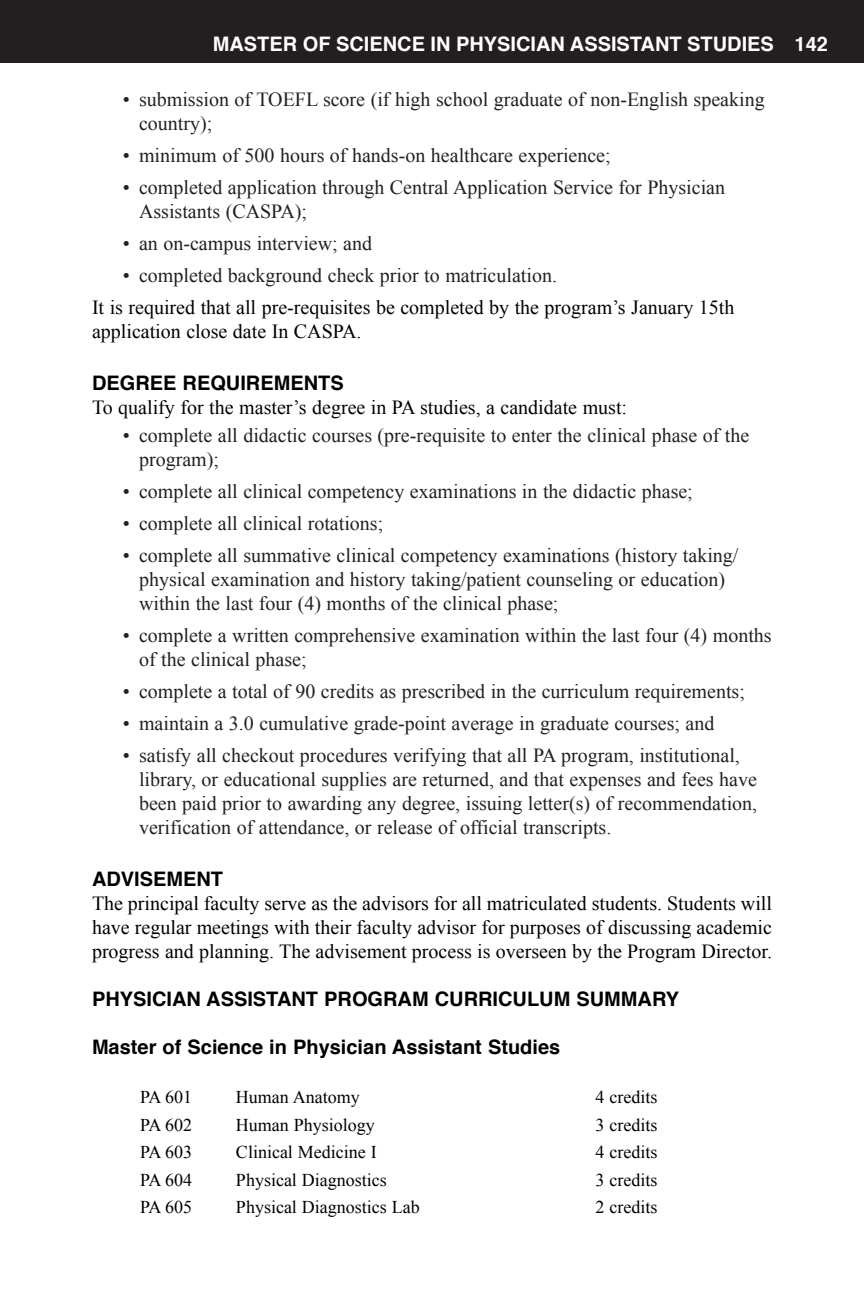
<style>
.page{position:relative;width:864px;height:1296px;background:#fff}
.page>*{position:absolute;margin:0;border:0;box-sizing:border-box;transform-origin:0 0}
.t1{font:20px/24px "Times New Roman";color:#231f20}
.t2{font:20px/24px "Times New Roman";color:#000}
.t3{font:700 20px "Helvetica";color:#000}
.t4{font:700 20px "Helvetica";color:#fff}
.t5{font:18px "Times New Roman";color:#000}
</style>
<div class="page">
<div style="left:0;top:0;width:864px;height:63px;background:#231f20"></div>
<p class="t4" style="left:213px;top:28px;width:617px">MASTER OF SCIENCE IN PHYSICIAN ASSISTANT STUDIES 142</p>
<p class="t1" style="left:139px;top:87px;width:627px;text-indent:-16px">• submission of TOEFL score (if high school graduate of non-English speaking country);</p>
<p class="t1" style="left:123px;top:143px;width:489px">• minimum of 500 hours of hands-on healthcare experience;</p>
<p class="t1" style="left:139px;top:175px;width:588px;text-indent:-16px">• completed application through Central Application Service for Physician<br>Assistants (CASPA);</p>
<p class="t1" style="left:123px;top:231px;width:251px">• an on-campus interview; and</p>
<p class="t1" style="left:123px;top:263px;width:436px">• completed background check prior to matriculation.</p>
<p class="t2" style="left:92px;top:295px;width:644px">It is required that all pre-requisites be completed by the program’s January 15th application close date In CASPA.</p>
<p class="t3" style="left:92px;top:367px;width:253px">DEGREE REQUIREMENTS</p>
<p class="t2" style="left:92px;top:395px;width:537px">To qualify for the master’s degree in PA studies, a candidate must:</p>
<p class="t1" style="left:139px;top:423px;width:612px;text-indent:-16px">• complete all didactic courses (pre-requisite to enter the clinical phase of the program);</p>
<p class="t1" style="left:123px;top:479px;width:571px">• complete all clinical competency examinations in the didactic phase;</p>
<p class="t1" style="left:123px;top:511px;width:262px">• complete all clinical rotations;</p>
<p class="t1" style="left:139px;top:543px;width:601px;text-indent:-16px">• complete all summative clinical competency examinations (history taking/ physical examination and history taking/patient counseling or education) within the last four (4) months of the clinical phase;</p>
<p class="t1" style="left:139px;top:623px;width:634px;text-indent:-16px">• complete a written comprehensive examination within the last four (4) months of the clinical phase;</p>
<p class="t1" style="left:123px;top:679px;width:623px">• complete a total of 90 credits as prescribed in the curriculum requirements;</p>
<p class="t1" style="left:123px;top:711px;width:593px">• maintain a 3.0 cumulative grade-point average in graduate courses; and</p>
<p class="t1" style="left:139px;top:743px;width:620px;text-indent:-16px">• satisfy all checkout procedures verifying that all PA program, institutional, library, or educational supplies are returned, and that expenses and fees have been paid prior to awarding any degree, issuing letter(s) of recommendation, verification of attendance, or release of official transcripts.</p>
<p class="t3" style="left:92px;top:863px;width:133px">ADVISEMENT</p>
<p class="t2" style="left:92px;top:891px;width:682px;text-align:justify">The principal faculty serve as the advisors for all matriculated students. Students will have regular meetings with their faculty advisor for purposes of discussing academic progress and planning. The advisement process is overseen by the Program Director.</p>
<p class="t3" style="left:92px;top:983px;width:589px">PHYSICIAN ASSISTANT PROGRAM CURRICULUM SUMMARY</p>
<p class="t3" style="left:92px;top:1031px;width:470px">Master of Science in Physician Assistant Studies</p>
<p class="t5" style="left:140px;top:1085px;width:54px">PA 601</p>
<p class="t5" style="left:236px;top:1085px;width:125px">Human Anatomy</p>
<p class="t5" style="left:595px;top:1085px;width:63px">4 credits</p>
<p class="t5" style="left:140px;top:1113px;width:54px">PA 602</p>
<p class="t5" style="left:236px;top:1113px;width:140px">Human Physiology</p>
<p class="t5" style="left:595px;top:1113px;width:63px">3 credits</p>
<p class="t5" style="left:140px;top:1140px;width:54px">PA 603</p>
<p class="t5" style="left:236px;top:1140px;width:142px">Clinical Medicine I</p>
<p class="t5" style="left:595px;top:1140px;width:63px">4 credits</p>
<p class="t5" style="left:140px;top:1168px;width:54px">PA 604</p>
<p class="t5" style="left:236px;top:1168px;width:152px">Physical Diagnostics</p>
<p class="t5" style="left:595px;top:1168px;width:63px">3 credits</p>
<p class="t5" style="left:140px;top:1195px;width:54px">PA 605</p>
<p class="t5" style="left:236px;top:1195px;width:185px">Physical Diagnostics Lab</p>
<p class="t5" style="left:595px;top:1195px;width:63px">2 credits</p>
</div>
